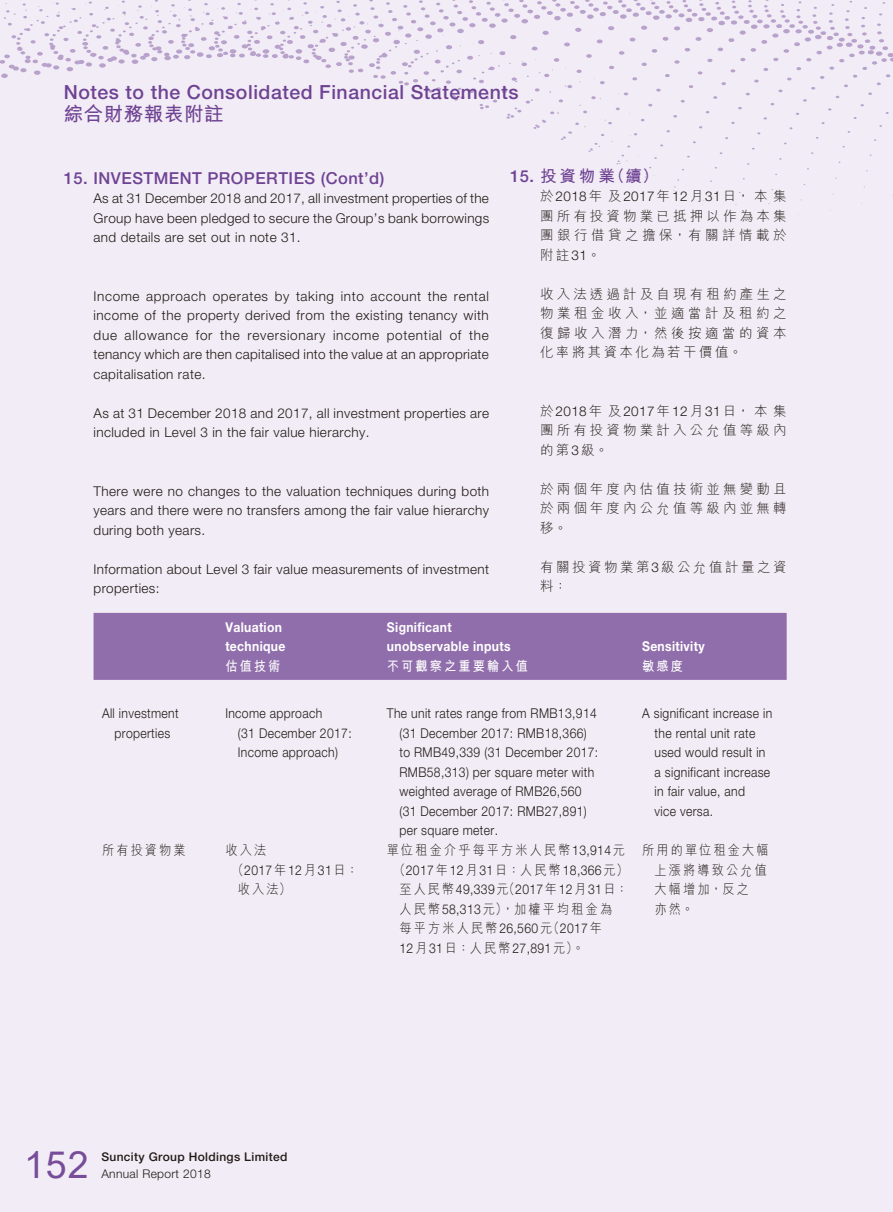
<style>
.page{position:relative;width:893px;height:1212px;background:#f1ecf5}
.page>*{position:absolute;margin:0;border:0;box-sizing:border-box;transform-origin:0 0}
.t1{font:37.5px "Arial";color:#774d99}
.t2{font:500 19.5px "Helvetica Neue LT Std";letter-spacing:.03em;color:#6f4394}
.t3{font:700 19.5px "M Hei HK";letter-spacing:.03em;color:#6f4394}
._01_Head1{font:500 16.5px "Helvetica Neue LT Std";letter-spacing:.03em;color:#6f4394}
._21_C_Head1{font:700 16.5px "M Hei HK";color:#6f4394}
._00_Body{font:300 13.5px/19.5px "Helvetica Neue LT Std";letter-spacing:.03em;color:#231916;text-align:justify}
._50_Table{font:300 13.5px "Helvetica Neue LT Std";letter-spacing:.03em;color:#231916;scale:.9 1}
._20_C_Body{font:300 13.5px/19.5px "M Hei HK";letter-spacing:.235em;color:#231916;text-align:justify}
._50_Table-2{font:300 13.5px "M Hei HK";letter-spacing:.18em;color:#231916;scale:.9 1}
._50_Table-3{font:700 13.5px "Helvetica Neue LT Std";letter-spacing:.03em;color:#fff;scale:.9 1}
._20_C_Body-2{font:300 13.5px/19.5px "M Hei HK";letter-spacing:.185em;color:#231916}
._50_Table-4{font:700 13.5px "M Hei HK";letter-spacing:.18em;color:#fff;scale:.9 1}
.t4{font:500 12px "Helvetica Neue LT Std";letter-spacing:.03em;color:#231916}
.t5{font:300 12px "Helvetica Neue LT Std";letter-spacing:.03em;color:#231916}
.s1{font-family:"Helvetica Neue LT Std";font-weight:500}
.s2{font-family:"Helvetica Neue LT Std"}
.s3{font-family:"M Hei HK"}
</style>
<div class="page">
<svg style="left:24px;top:71px;width:867px;height:7px"></svg>
<svg style="left:4px;top:3px;width:863px;height:68px"></svg>
<svg style="left:17px;top:52px;width:876px;height:13px"></svg>
<svg style="left:30px;top:52px;width:863px;height:6px"></svg>
<svg style="left:11px;top:45px;width:877px;height:7px"></svg>
<svg style="left:6px;top:0;width:879px;height:45px"></svg>
<div style="left:94px;top:613px;width:693px;height:67px;background:#906eac"></div>
<h2 class="t2" style="left:64px;top:80px;width:456px">Notes to the Consolidated Financial Statements</h2>
<h2 class="t3" style="left:64px;top:100px;width:161px">綜合財務報表附註</h2>
<p class="_21_C_Head1" style="left:510px;top:164px;width:150px"><span class="s1">15.</span> 投資物業（續）</p>
<p class="_20_C_Body" style="left:540px;top:186px;width:248px">於<span class="s2">2018</span>年及<span class="s2">2017</span>年<span class="s2">12</span>月<span class="s2">31</span>日，本集團所有投資物業已抵押以作為本集團銀行借貸之擔保，有關詳情載於附註<span class="s2">31</span>。</p>
<p class="_20_C_Body" style="left:540px;top:284px;width:248px">收入法透過計及自現有租約產生之物業租金收入，並適當計及租約之復歸收入潛力，然後按適當的資本化率將其資本化為若干價值。</p>
<p class="_01_Head1" style="left:64px;top:168px;width:322px">15. INVESTMENT PROPERTIES (Cont’d)</p>
<p class="_00_Body" style="left:94px;top:188px;width:397px">As at 31 December 2018 and 2017, all investment properties of the Group have been pledged to secure the Group’s bank borrowings and details are set out in note 31.</p>
<p class="_00_Body" style="left:94px;top:286px;width:397px">Income approach operates by taking into account the rental income of the property derived from the existing tenancy with due allowance for the reversionary income potential of the tenancy which are then capitalised into the value at an appropriate capitalisation rate.</p>
<p class="_00_Body" style="left:94px;top:403px;width:397px">As at 31 December 2018 and 2017, all investment properties are included in Level 3 in the fair value hierarchy.</p>
<p class="_20_C_Body" style="left:540px;top:401px;width:248px">於<span class="s2">2018</span>年及<span class="s2">2017</span>年<span class="s2">12</span>月<span class="s2">31</span>日，本集團所有投資物業計入公允值等級內的第<span class="s2">3</span>級。</p>
<p class="_20_C_Body" style="left:540px;top:479px;width:248px">於兩個年度內估值技術並無變動且於兩個年度內公允值等級內並無轉移。</p>
<p class="_20_C_Body-2" style="left:540px;top:557px;width:248px">有關投資物業第<span class="s2">3</span>級公允值計量之資料：</p>
<p class="_00_Body" style="left:94px;top:481px;width:397px">There were no changes to the valuation techniques during both years and there were no transfers among the fair value hierarchy during both years.</p>
<p class="_00_Body" style="left:94px;top:559px;width:397px">Information about Level 3 fair value measurements of investment properties:</p>
<p class="_50_Table-3" style="left:225px;top:618px;width:65px">Valuation</p>
<p class="_50_Table-3" style="left:225px;top:638px;width:68px">technique</p>
<p class="_50_Table-3" style="left:387px;top:618px;width:73px">Significant</p>
<p class="_50_Table-3" style="left:387px;top:638px;width:139px">unobservable inputs</p>
<p class="_50_Table-3" style="left:642px;top:638px;width:71px">Sensitivity</p>
<p class="_50_Table" style="left:102px;top:705px;width:87px">All investment</p>
<p class="_50_Table" style="left:115px;top:724px;width:63px">properties</p>
<p class="_50_Table-4" style="left:225px;top:656px;width:63px">估值技術</p>
<p class="_50_Table-4" style="left:387px;top:656px;width:158px">不可觀察之重要輸入值</p>
<p class="_50_Table-4" style="left:642px;top:656px;width:47px">敏感度</p>
<p class="_50_Table" style="left:225px;top:705px;width:109px">Income approach</p>
<p class="_50_Table" style="left:238px;top:724px;width:128px">(31 December 2017:</p>
<p class="_50_Table" style="left:238px;top:744px;width:113px">Income approach)</p>
<p class="_50_Table" style="left:387px;top:705px;width:235px">The unit rates range from RMB13,914</p>
<p class="_50_Table" style="left:399px;top:724px;width:210px">(31 December 2017: RMB18,366)</p>
<p class="_50_Table" style="left:399px;top:744px;width:222px">to RMB49,339 (31 December 2017:</p>
<p class="_50_Table" style="left:399px;top:763px;width:218px">RMB58,313) per square meter with</p>
<p class="_50_Table" style="left:399px;top:783px;width:204px">weighted average of RMB26,560</p>
<p class="_50_Table" style="left:399px;top:802px;width:210px">(31 December 2017: RMB27,891)</p>
<p class="_50_Table" style="left:399px;top:822px;width:111px">per square meter.</p>
<p class="_50_Table" style="left:642px;top:705px;width:146px">A significant increase in</p>
<p class="_50_Table" style="left:655px;top:724px;width:113px">the rental unit rate</p>
<p class="_50_Table" style="left:655px;top:744px;width:125px">used would result in</p>
<p class="_50_Table" style="left:655px;top:763px;width:130px">a significant increase</p>
<p class="_50_Table" style="left:655px;top:783px;width:102px">in fair value, and</p>
<p class="_50_Table" style="left:655px;top:802px;width:67px">vice versa.</p>
<p class="_50_Table-2" style="left:102px;top:843px;width:95px">所有投資物業</p>
<p class="_50_Table-2" style="left:225px;top:843px;width:47px">收入法</p>
<p class="_50_Table" style="left:232px;top:862px;width:142px"><span class="s3">（</span>2017<span class="s3">年</span>12<span class="s3">月</span>31<span class="s3">日：</span></p>
<p class="_50_Table-2" style="left:238px;top:882px;width:61px">收入法）</p>
<p class="_50_Table-2" style="left:387px;top:843px;width:266px">單位租金介乎每平方米人民幣<span class="s2">13,914</span>元</p>
<p class="_50_Table" style="left:393px;top:862px;width:262px"><span class="s3">（</span>2017<span class="s3">年</span>12<span class="s3">月</span>31<span class="s3">日：人民幣</span>18,366<span class="s3">元）</span></p>
<p class="_50_Table" style="left:399px;top:881px;width:256px"><span class="s3">至人民幣</span>49,339<span class="s3">元（</span>2017<span class="s3">年</span>12<span class="s3">月</span>31<span class="s3">日：</span></p>
<p class="_50_Table-2" style="left:399px;top:902px;width:238px">人民幣<span class="s2">58,313</span>元），加權平均租金為</p>
<p class="_50_Table-2" style="left:399px;top:921px;width:226px">每平方米人民幣<span class="s2">26,560</span>元（<span class="s2">2017</span>年</p>
<p class="_50_Table" style="left:399px;top:940px;width:207px">12<span class="s3">月</span>31<span class="s3">日：人民幣</span>27,891<span class="s3">元）。</span></p>
<p class="_50_Table-2" style="left:642px;top:843px;width:142px">所用的單位租金大幅</p>
<p class="_50_Table-2" style="left:655px;top:863px;width:126px">上漲將導致公允值</p>
<p class="_50_Table-2" style="left:655px;top:882px;width:106px">大幅增加，反之</p>
<p class="_50_Table-2" style="left:655px;top:902px;width:45px">亦然。</p>
<h1 class="t1" style="left:24px;top:1139px;width:66px">152</h1>
<p class="t4" style="left:101px;top:1149px;width:187px">Suncity Group Holdings Limited</p>
<p class="t5" style="left:101px;top:1166px;width:111px">Annual Report 2018</p>
</div>
